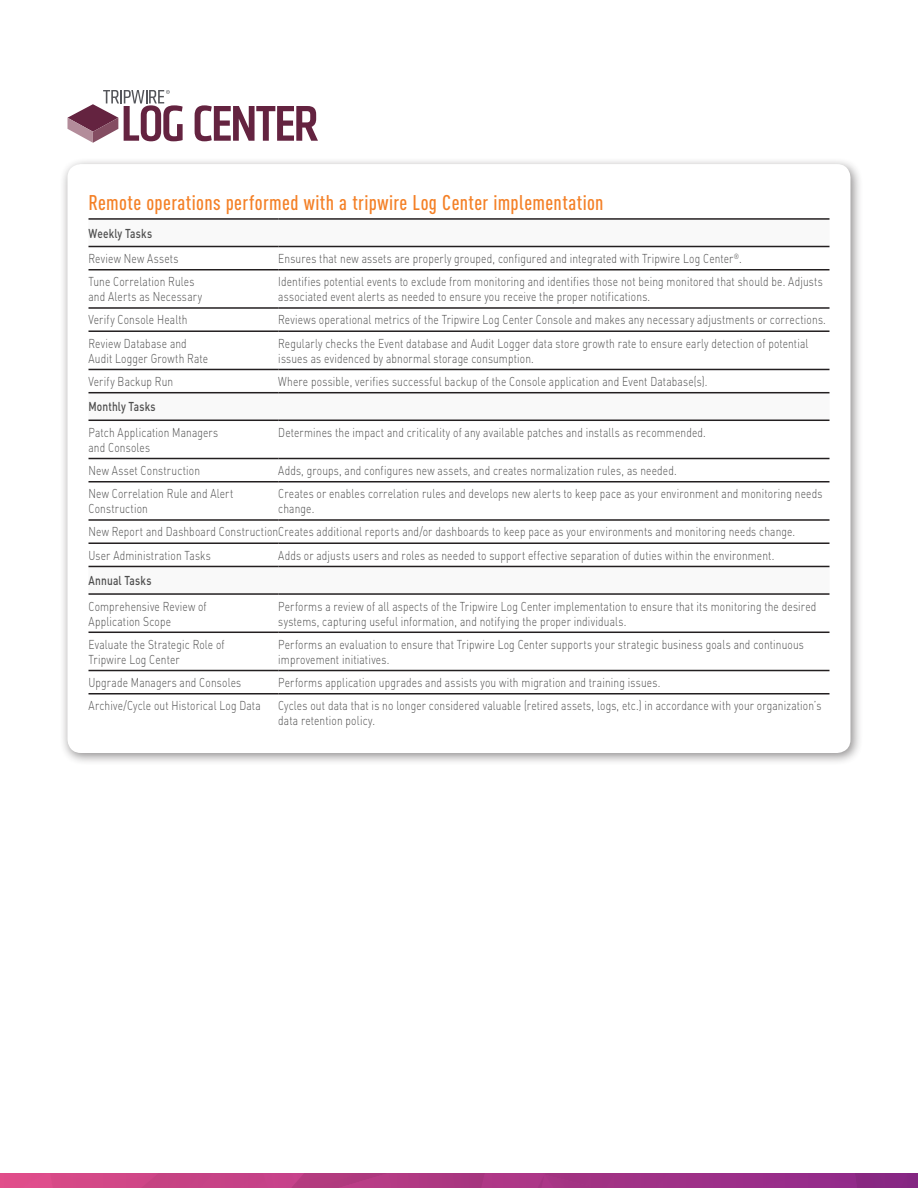
<style>
.page{position:relative;width:918px;height:1188px;background:#fff}
.page>*{position:absolute;margin:0;border:0;box-sizing:border-box;transform-origin:0 0}
.Table_Title{font:500 condensed 21px "DIN Pro";letter-spacing:.02em;color:#f48026}
.Table_Body{font:300 12.75px/15px "DIN Pro";letter-spacing:.015em;color:#4d4d4d;scale:.8 1}
.Table_Header_Row{font:500 12.75px "DIN Pro";letter-spacing:.015em;color:#4d4d4d;scale:.8 1}
</style>
<div class="page">
<svg style="left:0;top:1173px;width:918px;height:15px;background:#b03885"></svg>
<div style="left:60px;top:157px;width:803px;height:609px;background:#231f20;opacity:.5"></div>
<div style="left:68px;top:164px;width:782px;height:589px;background:#fff;border-radius:14px"></div>
<svg style="left:88px;top:245px;width:742px;height:323px"></svg>
<hr style="left:88px;top:218px;width:190px;height:2px;background:#231f20">
<hr style="left:278px;top:218px;width:552px;height:2px;background:#231f20">
<hr style="left:88px;top:246px;width:190px;height:1px;background:#231f20">
<hr style="left:278px;top:246px;width:552px;height:1px;background:#231f20">
<hr style="left:88px;top:269px;width:190px;height:1px;background:#231f20">
<hr style="left:278px;top:269px;width:552px;height:1px;background:#231f20">
<hr style="left:88px;top:307px;width:190px;height:2px;background:#231f20">
<hr style="left:278px;top:307px;width:552px;height:2px;background:#231f20">
<hr style="left:88px;top:330px;width:190px;height:2px;background:#231f20">
<hr style="left:278px;top:330px;width:552px;height:2px;background:#231f20">
<hr style="left:88px;top:369px;width:190px;height:1px;background:#231f20">
<hr style="left:278px;top:369px;width:552px;height:1px;background:#231f20">
<hr style="left:88px;top:392px;width:190px;height:1px;background:#231f20">
<hr style="left:278px;top:392px;width:552px;height:1px;background:#231f20">
<hr style="left:88px;top:420px;width:190px;height:1px;background:#231f20">
<hr style="left:278px;top:420px;width:552px;height:1px;background:#231f20">
<hr style="left:88px;top:458px;width:190px;height:1px;background:#231f20">
<hr style="left:278px;top:458px;width:552px;height:1px;background:#231f20">
<hr style="left:88px;top:481px;width:190px;height:2px;background:#231f20">
<hr style="left:278px;top:481px;width:552px;height:2px;background:#231f20">
<hr style="left:88px;top:519px;width:190px;height:2px;background:#231f20">
<hr style="left:278px;top:519px;width:552px;height:2px;background:#231f20">
<hr style="left:88px;top:542px;width:190px;height:2px;background:#231f20">
<hr style="left:278px;top:542px;width:552px;height:2px;background:#231f20">
<hr style="left:88px;top:566px;width:190px;height:1px;background:#231f20">
<hr style="left:278px;top:566px;width:552px;height:1px;background:#231f20">
<hr style="left:88px;top:593px;width:190px;height:2px;background:#231f20">
<hr style="left:278px;top:593px;width:552px;height:2px;background:#231f20">
<hr style="left:88px;top:632px;width:190px;height:1px;background:#231f20">
<hr style="left:278px;top:632px;width:552px;height:1px;background:#231f20">
<hr style="left:88px;top:670px;width:190px;height:1px;background:#231f20">
<hr style="left:278px;top:670px;width:552px;height:1px;background:#231f20">
<hr style="left:88px;top:693px;width:190px;height:2px;background:#231f20">
<hr style="left:278px;top:693px;width:552px;height:2px;background:#231f20">
<svg style="left:195px;top:105px;width:123px;height:36px"></svg>
<svg style="left:68px;top:90px;width:115px;height:53px"></svg>
<p class="Table_Title" style="left:88px;top:190px;width:517px">Remote operations performed with a tripwire Log Center implementation</p>
<p class="Table_Header_Row" style="left:88px;top:224px;width:81px">Weekly Tasks</p>
<p class="Table_Body" style="left:88px;top:250px;width:114px">Review New Assets</p>
<p class="Table_Body" style="left:278px;top:250px;width:581px">Ensures that new assets are properly grouped, configured and integrated with Tripwire Log Center<sup>®</sup>.</p>
<p class="Table_Body" style="left:88px;top:274px;width:143px">Tune Correlation Rules and Alerts as Necessary</p>
<p class="Table_Body" style="left:278px;top:274px;width:682px">Identifies potential events to exclude from monitoring and identifies those not being monitored that should be. Adjusts associated event alerts as needed to ensure you receive the proper notifications.</p>
<p class="Table_Body" style="left:88px;top:312px;width:125px">Verify Console Health</p>
<p class="Table_Body" style="left:278px;top:312px;width:686px">Reviews operational metrics of the Tripwire Log Center Console and makes any necessary adjustments or corrections.</p>
<p class="Table_Body" style="left:88px;top:335px;width:151px">Review Database and<br>Audit Logger Growth Rate</p>
<p class="Table_Body" style="left:278px;top:335px;width:664px">Regularly checks the Event database and Audit Logger data store growth rate to ensure early detection of potential issues as evidenced by abnormal storage consumption.</p>
<p class="Table_Body" style="left:88px;top:373px;width:107px">Verify Backup Run</p>
<p class="Table_Body" style="left:278px;top:373px;width:538px">Where possible, verifies successful backup of the Console application and Event Database(s).</p>
<p class="Table_Header_Row" style="left:88px;top:398px;width:85px">Monthly Tasks</p>
<p class="Table_Body" style="left:88px;top:424px;width:164px">Patch Application Managers and Consoles</p>
<p class="Table_Body" style="left:278px;top:424px;width:536px">Determines the impact and criticality of any available patches and installs as recommended.</p>
<p class="Table_Body" style="left:88px;top:462px;width:141px">New Asset Construction</p>
<p class="Table_Body" style="left:278px;top:462px;width:500px">Adds, groups, and configures new assets, and creates normalization rules, as needed.</p>
<p class="Table_Body" style="left:88px;top:486px;width:183px">New Correlation Rule and Alert<br>Construction</p>
<p class="Table_Body" style="left:278px;top:486px;width:682px">Creates or enables correlation rules and develops new alerts to keep pace as your environment and monitoring needs change.</p>
<p class="Table_Body" style="left:88px;top:524px;width:885px">New Report and Dashboard ConstructionCreates additional reports and/or dashboards to keep pace as your environments and monitoring needs change.</p>
<p class="Table_Body" style="left:88px;top:547px;width:155px">User Administration Tasks</p>
<p class="Table_Body" style="left:278px;top:547px;width:622px">Adds or adjusts users and roles as needed to support effective separation of duties within the environment.</p>
<p class="Table_Header_Row" style="left:88px;top:572px;width:80px">Annual Tasks</p>
<p class="Table_Body" style="left:88px;top:598px;width:149px">Comprehensive Review of<br>Application Scope</p>
<p class="Table_Body" style="left:278px;top:598px;width:674px">Performs a review of all aspects of the Tripwire Log Center implementation to ensure that its monitoring the desired systems, capturing useful information, and notifying the proper individuals.</p>
<p class="Table_Body" style="left:88px;top:636px;width:172px">Evaluate the Strategic Role of<br>Tripwire Log Center</p>
<p class="Table_Body" style="left:278px;top:636px;width:659px">Performs an evaluation to ensure that Tripwire Log Center supports your strategic business goals and continuous improvement initiatives.</p>
<p class="Table_Body" style="left:88px;top:674px;width:193px">Upgrade Managers and Consoles</p>
<p class="Table_Body" style="left:278px;top:674px;width:479px">Performs application upgrades and assists you with migration and training issues.</p>
<p class="Table_Body" style="left:88px;top:698px;width:217px">Archive/Cycle out Historical Log Data</p>
<p class="Table_Body" style="left:278px;top:698px;width:680px">Cycles out data that is no longer considered valuable (retired assets, logs, etc.) in accordance with your organization’s data retention policy.</p>
</div>
